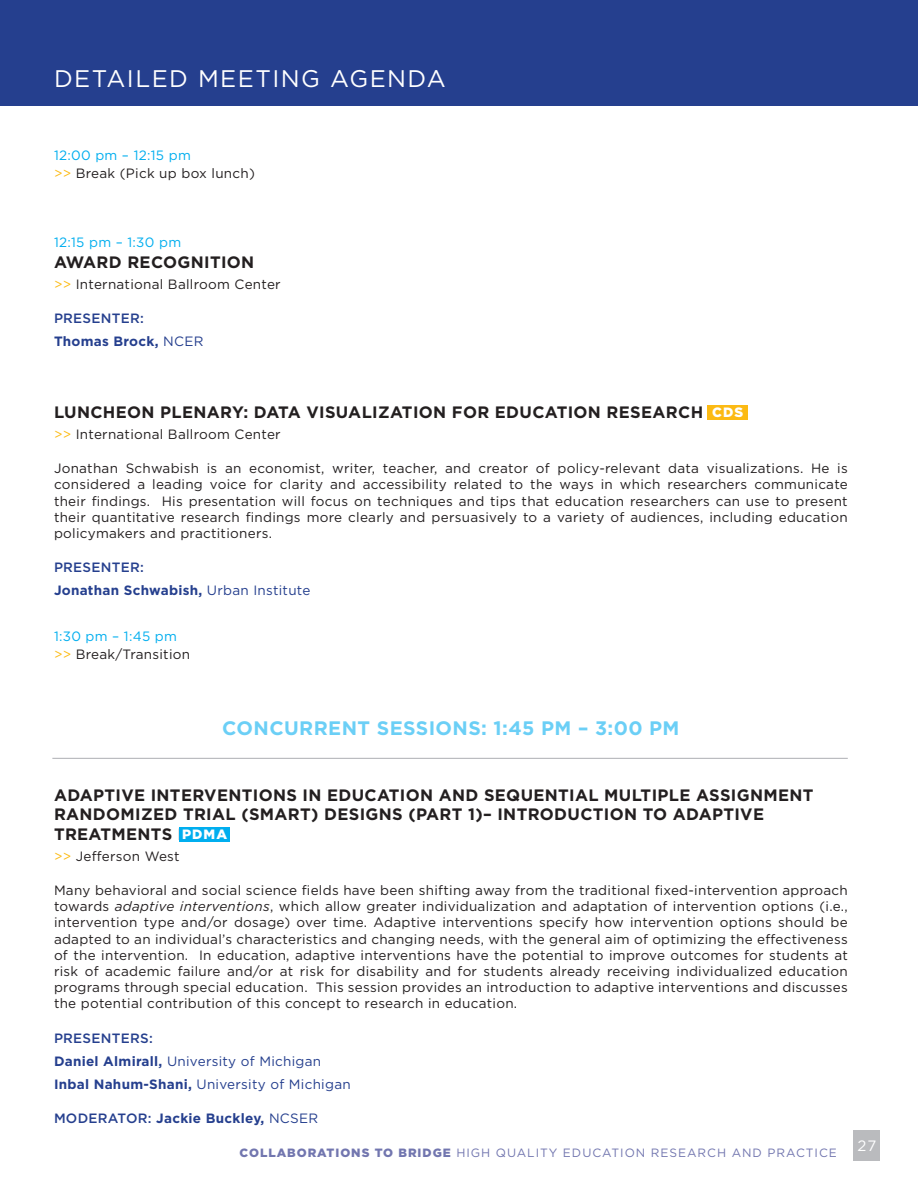
<style>
.page{position:relative;width:918px;height:1188px;background:#fff}
.page>*{position:absolute;margin:0;border:0;box-sizing:border-box;transform-origin:0 0}
.t1{font:24px "Gotham";letter-spacing:.06em;color:#fff}
.t2{font:700 19.5px "Gotham";letter-spacing:.02em;color:#6bcff6}
.t3{font:700 16.5px/19.8px "Gotham";letter-spacing:.02em;color:#231f20}
.t4{font:15px "Gotham";color:#fff}
.t5{font:13.5px/16.2px "Gotham";letter-spacing:.02em;color:#231f20;text-align:justify}
.t6{font:700 13.5px "Gotham";letter-spacing:.02em;color:#253f8e}
.t7{font:13.5px/23px "Gotham";letter-spacing:.02em;color:#253f8e}
.t8{font:13.5px "Gotham";letter-spacing:.02em;color:#00aeef}
.t9{font:500 13.5px "Gotham";letter-spacing:.02em;color:#253f8e}
.t10{font:900 13.5px "Gotham";letter-spacing:.08em;color:#fff}
.t11{font:12px "Gotham";letter-spacing:.08em;color:#7276af}
.s1{color:#fcba13}
.s2{font-weight:400}
.s3{font-style:italic}
.s4{font-weight:700}
.s5{font-weight:500}
.s6{font-weight:900}
</style>
<div class="page">
<hr style="left:52px;top:758px;width:796px;height:1px;background:#b6b7bb">
<div style="left:0;top:0;width:918px;height:106px;background:#253f8e"></div>
<div style="left:707px;top:405px;width:41px;height:14px;background:#fcba13"></div>
<div style="left:179px;top:827px;width:51px;height:15px;background:#00aeef"></div>
<div style="left:854px;top:1130px;width:26px;height:31px;background:#babbbe"></div>
<p class="t1" style="left:54px;top:63px;width:393px">DETAILED MEETING AGENDA</p>
<p class="t8" style="left:54px;top:147px;width:138px">12:00 pm – 12:15 pm</p>
<p class="t5" style="left:54px;top:165px;width:202px"><span class="s1">&gt;&gt;</span> Break (Pick up box lunch)</p>
<p class="t8" style="left:54px;top:233px;width:129px">12:15 pm – 1:30 pm</p>
<p class="t3" style="left:54px;top:252px;width:202px">AWARD RECOGNITION</p>
<p class="t5" style="left:54px;top:276px;width:228px"><span class="s1">&gt;&gt;</span> International Ballroom Center</p>
<p class="t9" style="left:54px;top:309px;width:91px">PRESENTER:</p>
<p class="t6" style="left:54px;top:332px;width:151px">Thomas Brock, <span class="s2">NCER</span></p>
<p class="t3" style="left:54px;top:403px;width:692px">LUNCHEON PLENARY: DATA VISUALIZATION FOR EDUCATION RESEARCH CDS</p>
<p class="t10" style="left:712px;top:402px;width:33px">CDS</p>
<p class="t5" style="left:54px;top:426px;width:228px"><span class="s1">&gt;&gt;</span> International Ballroom Center</p>
<p class="t5" style="left:54px;top:460px;width:795px">Jonathan Schwabish is an economist, writer, teacher, and creator of policy-relevant data visualizations… He is considered a leading voice for clarity and accessibility related to the ways in which researchers communicate their fndings… His presentation will focus on techniques and tips that education researchers can use to present their quantitative research fndings more clearly and persuasively to a variety of audiences, including education policymakers and practitioners…</p>
<p class="t9" style="left:54px;top:559px;width:91px">PRESENTER:</p>
<p class="t6" style="left:54px;top:581px;width:258px">Jonathan Schwabish, <span class="s2">Urban Institute</span></p>
<p class="t8" style="left:54px;top:628px;width:125px">1:30 pm – 1:45 pm</p>
<p class="t5" style="left:54px;top:646px;width:138px"><span class="s1">&gt;&gt;</span> Break/Transition</p>
<h3 class="t2" style="left:222px;top:715px;width:459px">CONCURRENT SESSIONS: 1:45 PM – 3:00 PM</h3>
<p class="t3" style="left:54px;top:785px;width:761px">ADAPTIVE INTERVENTIONS IN EDUCATION AND SEQUENTIAL MULTIPLE ASSIGNMENT<br>RANDOMIZED TRIAL (SMART) DESIGNS (PART 1)– INTRODUCTION TO ADAPTIVE</p>
<p class="t3" style="left:54px;top:824px;width:178px">TREATMENTS PDMA</p>
<p class="t10" style="left:182px;top:825px;width:47px">PDMA</p>
<p class="t5" style="left:54px;top:848px;width:127px"><span class="s1">&gt;&gt;</span> Jeferson West</p>
<p class="t5" style="left:54px;top:882px;width:795px">Many behavioral and social science felds have been shifting away from the traditional fxed-intervention approach towards <span class="s3">adaptive interventions</span>, which allow greater individualization and adaptation of intervention options (i…e…, intervention type and/or dosage) over time… Adaptive interventions specify how intervention options should be adapted to an individual’s characteristics and changing needs, with the general aim of optimizing the efectiveness of the intervention… In education, adaptive interventions have the potential to improve outcomes for students at risk of academic failure and/or at risk for disability and for students already receiving individualized education programs through special education… This session provides an introduction to adaptive interventions and discusses the potential contribution of this concept to research in education…</p>
<p class="t9" style="left:54px;top:1029px;width:100px">PRESENTERS:</p>
<p class="t7" style="left:54px;top:1049px;width:298px"><span class="s4">Daniel Almirall,</span> University of Michigan<br><span class="s4">Inbal Nahum-Shani,</span> University of Michigan</p>
<p class="t6" style="left:54px;top:1109px;width:266px"><span class="s5">MODERATOR:</span> Jackie Buckley, <span class="s2">NCSER</span></p>
<p class="t11" style="left:240px;top:1145px;width:599px"><span class="s6">COLLABORATIONS TO BRIDGE</span> HIGH QUALITY EDUCATION RESEARCH AND PRACTICE</p>
<p class="t4" style="left:858px;top:1136px;width:20px">27</p>
</div>
